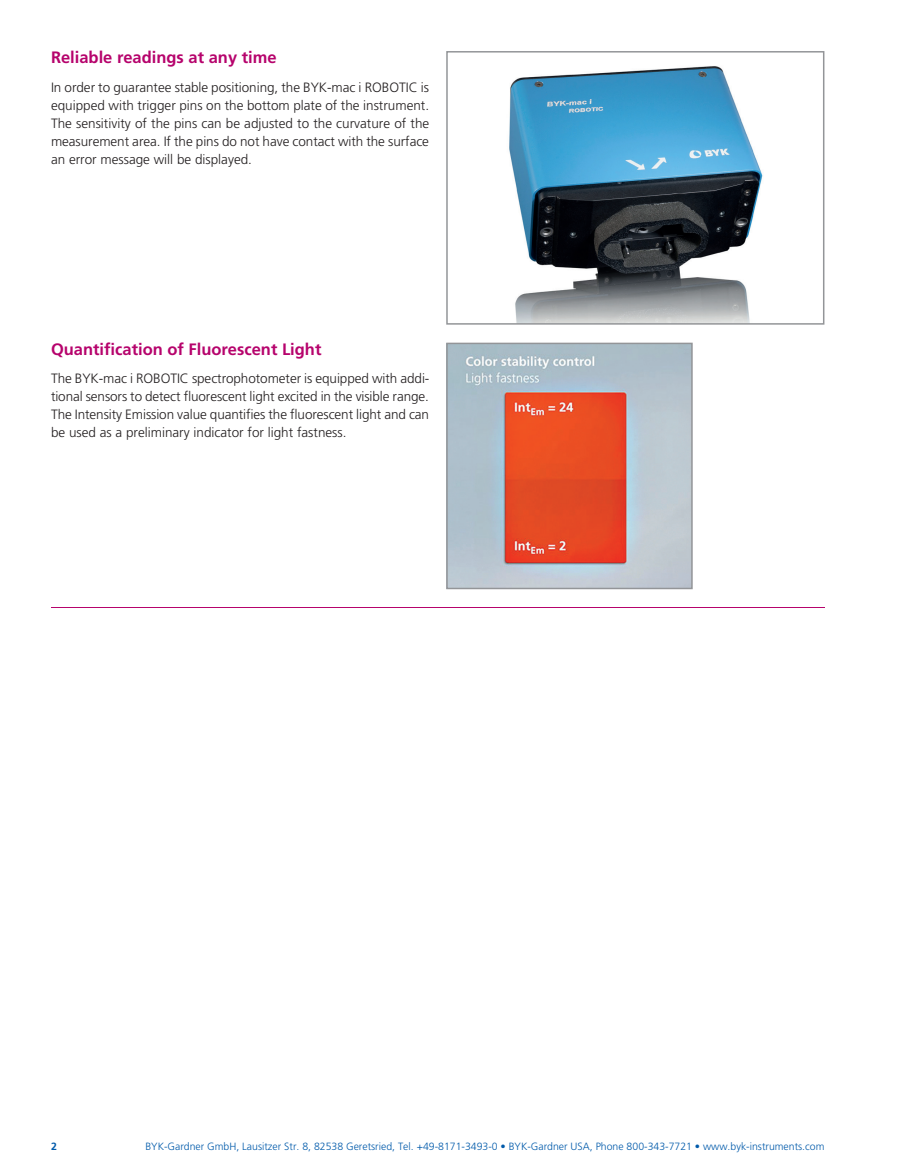
<style>
.page{position:relative;width:918px;height:1175px;background:#fff}
.page>*{position:absolute;margin:0;border:0;box-sizing:border-box;transform-origin:0 0}
.t1{font:700 16.5px "Frutiger LT Pro";color:#b6036c}
.t2{font:300 13.5px/18px "Frutiger LT Pro";color:#231f20;text-align:justify}
.t3{font:300 10.5px "Frutiger LT Pro";color:#015aaa}
.t4{font:700 10.5px "Frutiger LT Pro";color:#015aaa}
</style>
<div class="page">
<img style="left:509px;top:66px;width:254px;height:256px">
<div style="left:446px;top:51px;width:378px;height:274px;border:2px solid #939598"></div>
<img style="left:449px;top:346px;width:241px;height:240px">
<div style="left:446px;top:343px;width:247px;height:246px;border:2px solid #939598"></div>
<hr style="left:51px;top:607px;width:773px;height:1px;background:#b6036c">
<p class="t1" style="left:51px;top:48px;width:227px">Reliable readings at any time</p>
<p class="t2" style="left:51px;top:78px;width:380px">In order to guarantee stable positioning, the BYK-mac i ROBOTIC is equipped with trigger pins on the bottom plate of the instrument.<br>The sensitivity of the pins can be adjusted to the curvature of the measurement area. If the pins do not have contact with the surface an error message will be displayed.</p>
<p class="t1" style="left:51px;top:339px;width:272px">Quantification of Fluorescent Light</p>
<p class="t2" style="left:51px;top:369px;width:380px">The BYK-mac i ROBOTIC spectrophotometer is equipped with addi&shy;tional sensors to detect fluorescent light excited in the visible range.<br>The Intensity Emission value quantifies the fluorescent light and can be used as a preliminary indicator for light fastness.</p>
<p class="t4" style="left:51px;top:1139px;width:7px">2</p>
<p class="t3" style="left:145px;top:1139px;width:681px">BYK-Gardner GmbH, Lausitzer Str. 8, 82538 Geretsried, Tel. +49-8171-3493-0 • BYK-Gardner USA, Phone 800-343-7721 • www.byk-instruments.com</p>
</div>
